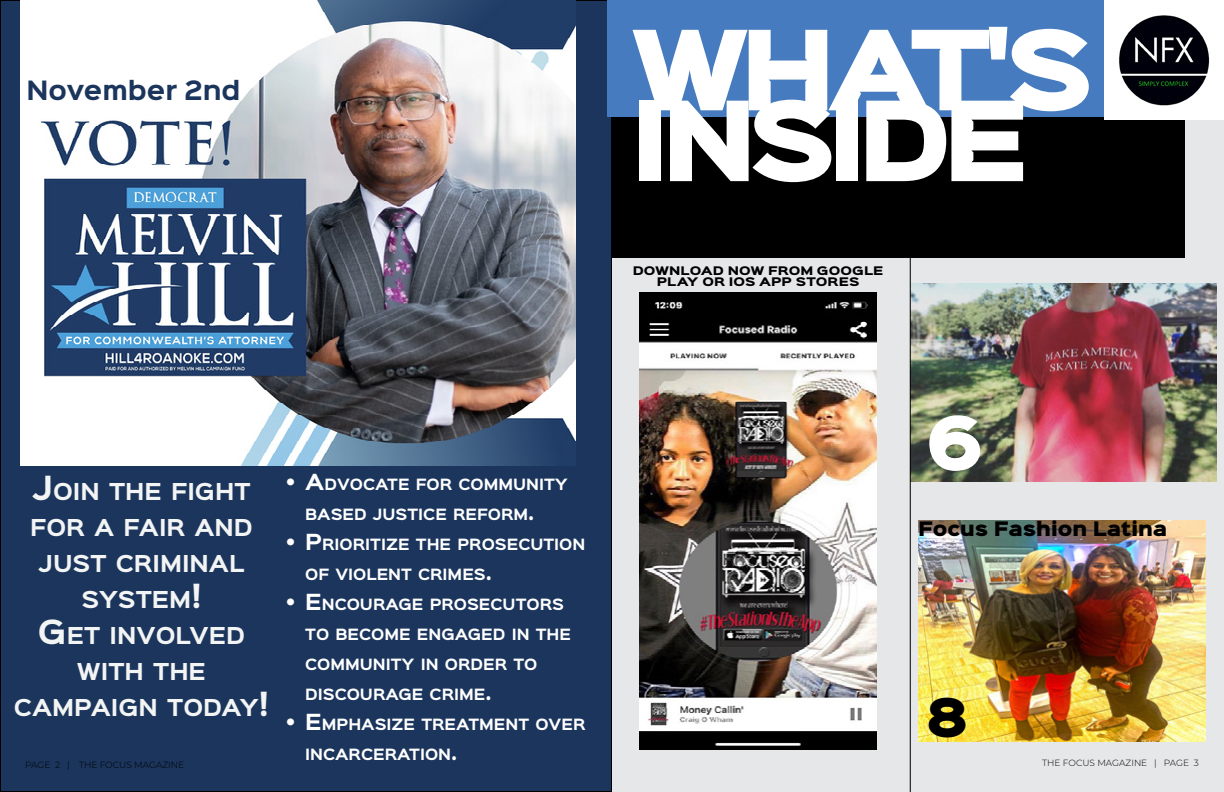
<style>
.page{position:relative;width:1224px;height:792px;background:#e6e7e8}
.page>*{position:absolute;margin:0;border:0;box-sizing:border-box;transform-origin:0 0}
.t1{font:99.4px/70.8px "Sinkin Sans 900 X Black";letter-spacing:-.1em;color:#fff}
.t2{font:66.9px "Sinkin Sans 900 X Black";color:#fff}
.t3{font:48px "Sinkin Sans 900 X Black";color:#000}
.t4{font:700 24px "Sinkin Sans 700";color:#1b355c}
.t5{font:700 21px/36px "Sinkin Sans 700";color:#f3f4f4;text-align:center}
.t6{font:18px "Sinkin Sans 900 X Black";color:#000}
.t7{font:700 14px/30px "Sinkin Sans 700";color:#fff}
.t8{font:900 10.7px/10.7px "Sinkin Sans 800";color:#000;text-align:center;scale:1.12 1}
.t9{font:300 9px "Montserrat";color:#000}
.s1{font-size:30px}
.s2{font-size:20px}
</style>
<div class="page">
<div style="left:0;top:1px;width:611px;height:791px;background:#1b355c"></div>
<div style="left:611px;top:115px;width:574px;height:143px;background:#000"></div>
<img style="left:911px;top:284px;width:306px;height:197px">
<div style="left:607px;top:0;width:617px;height:116px;background:#467cbf"></div>
<hr style="left:910px;top:209px;width:1px;height:583px;background:#000">
<img style="left:640px;top:292px;width:236px;height:457px">
<img style="left:1104px;top:0;width:120px;height:120px">
<img style="left:20px;top:0;width:556px;height:466px">
<img style="left:918px;top:521px;width:288px;height:221px">
<h3 class="t4" style="left:26px;top:77px;width:216px">November 2nd</h3>
<h1 class="t1" style="left:630px;top:41px;width:465px">WHAT'S<br>INSIDE</h1>
<p class="t8" style="left:633px;top:266px;width:225px">DOWNLOAD NOW FROM GOOGLE<br>PLAY OR IOS APP STORES</p>
<h2 class="t2" style="left:926px;top:408px;width:60px">6</h2>
<h3 class="t5" style="left:14px;top:475px;width:257px"><span class="s1">J</span>OIN THE FIGHT<br>FOR A FAIR AND<br>JUST CRIMINAL<br>SYSTEM<span class="s1">!<br>G</span> ET INVOLVED<br>WITH THE<br>CAMPAIGN TODAY<span class="s1">!</span></h3>
<p class="t7" style="left:305px;top:470px;width:264px;text-indent:-18px"><span class="s2">• A</span>DVOCATE FOR COMMUNITY<br>BASED JUSTICE REFORM<span class="s2">.</span></p>
<p class="t6" style="left:918px;top:519px;width:251px">Focus Fashion Latina</p>
<p class="t7" style="left:305px;top:530px;width:282px;text-indent:-18px"><span class="s2">• P</span>RIORITIZE THE PROSECUTION<br>OF VIOLENT CRIMES<span class="s2">.</span></p>
<p class="t7" style="left:305px;top:590px;width:267px;text-indent:-18px"><span class="s2">• E</span> NCOURAGE PROSECUTORS<br>TO BECOME ENGAGED IN THE<br>COMMUNITY IN ORDER TO<br>DISCOURAGE CRIME<span class="s2">.</span></p>
<p class="t7" style="left:305px;top:710px;width:282px;text-indent:-18px"><span class="s2">• E</span> MPHASIZE TREATMENT OVER<br>INCARCERATION<span class="s2">.</span></p>
<h3 class="t3" style="left:926px;top:693px;width:44px">8</h3>
<p class="t9" style="left:25px;top:758px;width:160px">PAGE 2 | THE FOCUS MAGAZINE</p>
<p class="t9" style="left:1042px;top:757px;width:158px">THE FOCUS MAGAZINE | PAGE 3</p>
</div>
